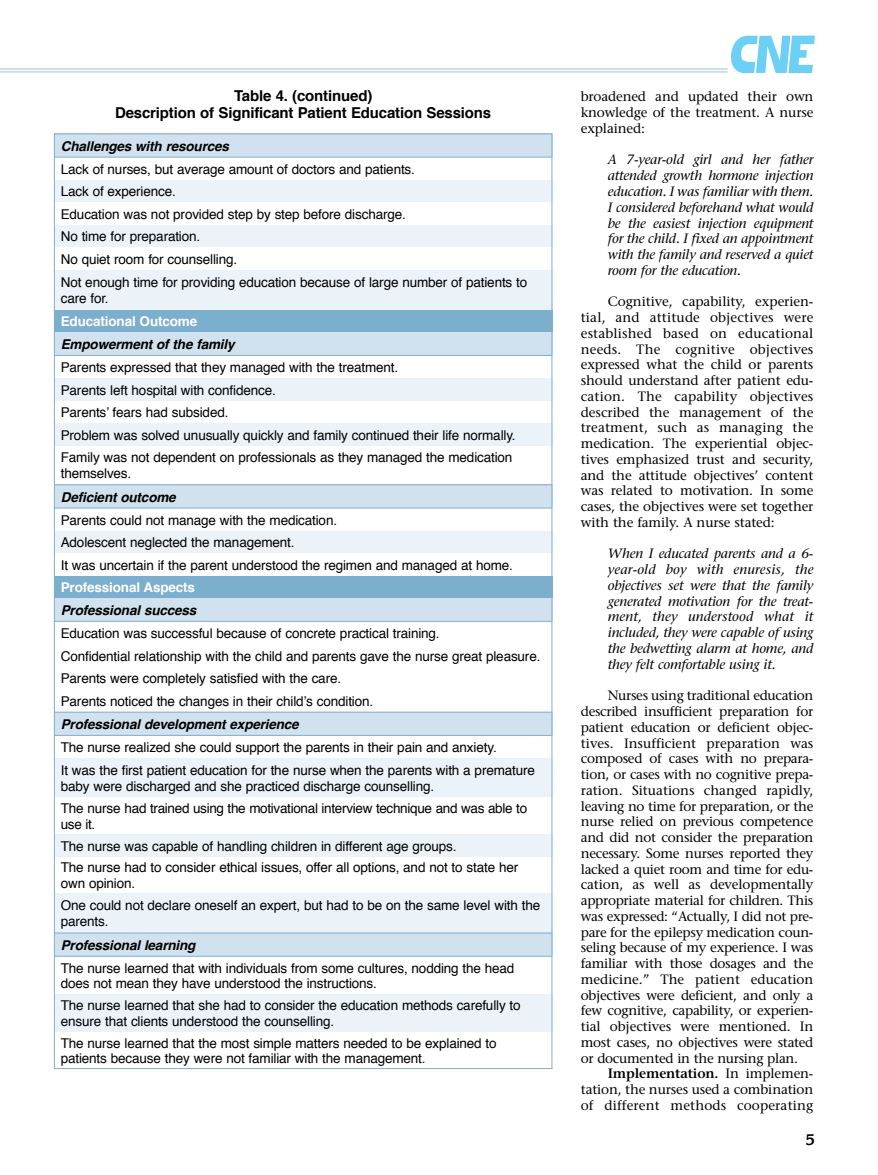
<style>
.page{position:relative;width:878px;height:1175px;background:#fff}
.page>*{position:absolute;margin:0;border:0;box-sizing:border-box;transform-origin:0 0}
.t1{font:700 15px/16.5px "Helvetica";letter-spacing:-.01em;color:#000;text-align:center}
.t2{font:700 15px "Korinna";color:#000}
.t3{font:13.5px/22.5px "Helvetica";letter-spacing:-.01em;color:#000}
.t4{font:13.5px/15.8px "Stone Serif";letter-spacing:-.01em;color:#000;text-align:justify}
.t5{font:italic 13.5px/15.8px "Stone Serif";letter-spacing:-.01em;color:#000;text-align:justify}
.t6{font:italic 700 13.5px "Helvetica";letter-spacing:-.01em;color:#000}
.t7{font:700 13.5px "Helvetica";letter-spacing:-.01em;color:#fff}
.s1{font-weight:600}
</style>
<div class="page">
<svg style="left:731px;top:36px;width:83px;height:37px"></svg>
<hr style="left:1px;top:71px;width:726px;height:2px;background:#bdd6e7">
<hr style="left:1px;top:68px;width:726px;height:2px;background:#bdd6e7">
<div style="left:54px;top:133px;width:498px;height:24px;background:#d1e2ee"></div>
<div style="left:54px;top:180px;width:498px;height:22px;background:#ebf3f8"></div>
<div style="left:54px;top:225px;width:498px;height:22px;background:#ebf3f8"></div>
<div style="left:54px;top:270px;width:498px;height:40px;background:#ebf3f8"></div>
<div style="left:54px;top:310px;width:498px;height:22px;background:#7caece"></div>
<div style="left:54px;top:332px;width:498px;height:23px;background:#d1e2ee"></div>
<div style="left:54px;top:378px;width:498px;height:23px;background:#ebf3f8"></div>
<div style="left:54px;top:423px;width:498px;height:23px;background:#ebf3f8"></div>
<div style="left:54px;top:485px;width:498px;height:23px;background:#d1e2ee"></div>
<div style="left:54px;top:531px;width:498px;height:22px;background:#ebf3f8"></div>
<div style="left:54px;top:576px;width:498px;height:22px;background:#7caece"></div>
<div style="left:54px;top:598px;width:498px;height:23px;background:#d1e2ee"></div>
<div style="left:54px;top:712px;width:498px;height:23px;background:#d1e2ee"></div>
<div style="left:54px;top:758px;width:498px;height:39px;background:#ebf3f8"></div>
<div style="left:54px;top:834px;width:498px;height:23px;background:#ebf3f8"></div>
<div style="left:54px;top:893px;width:498px;height:40px;background:#ebf3f8"></div>
<div style="left:54px;top:933px;width:498px;height:23px;background:#d1e2ee"></div>
<div style="left:54px;top:993px;width:498px;height:39px;background:#ebf3f8"></div>
<hr style="left:54px;top:133px;width:1px;height:935px;background:#7caece">
<hr style="left:551px;top:133px;width:1px;height:935px;background:#7caece">
<hr style="left:54px;top:133px;width:498px;height:1px;background:#7caece">
<hr style="left:54px;top:157px;width:498px;height:1px;background:#7caece">
<hr style="left:54px;top:355px;width:498px;height:1px;background:#7caece">
<hr style="left:54px;top:484px;width:498px;height:1px;background:#7caece">
<hr style="left:54px;top:507px;width:498px;height:1px;background:#7caece">
<hr style="left:54px;top:621px;width:498px;height:1px;background:#7caece">
<hr style="left:54px;top:711px;width:498px;height:1px;background:#7caece">
<hr style="left:54px;top:735px;width:498px;height:1px;background:#7caece">
<hr style="left:54px;top:932px;width:498px;height:1px;background:#7caece">
<hr style="left:54px;top:956px;width:498px;height:1px;background:#7caece">
<hr style="left:54px;top:1068px;width:498px;height:1px;background:#7caece">
<p class="t1" style="left:115px;top:89px;width:377px">Table 4. (continued)<br>Description of Significant Patient Education Sessions</p>
<p class="t6" style="left:61px;top:140px;width:170px">Challenges with resources</p>
<p class="t3" style="left:61px;top:159px;width:468px">Lack of nurses, but average amount of doctors and patients.<br>Lack of experience.<br>Education was not provided step by step before discharge.<br>No time for preparation.<br>No quiet room for counselling.<br>Not enough time for providing education because of large number of patients to</p>
<p class="t3" style="left:61px;top:288px;width:49px">care for.</p>
<p class="t7" style="left:61px;top:316px;width:138px">Educational Outcome</p>
<p class="t6" style="left:61px;top:338px;width:175px">Empowerment of the family</p>
<p class="t3" style="left:61px;top:357px;width:456px">Parents expressed that they managed with the treatment.<br>Parents left hospital with confidence.<br>Parents’ fears had subsided.<br>Problem was solved unusually quickly and family continued their life normally.<br>Family was not dependent on professionals as they managed the medication</p>
<p class="t3" style="left:61px;top:463px;width:72px">themselves.</p>
<p class="t6" style="left:61px;top:491px;width:116px">Deficient outcome</p>
<p class="t3" style="left:61px;top:510px;width:453px">Parents could not manage with the medication.<br>Adolescent neglected the management.<br>It was uncertain if the parent understood the regimen and managed at home.</p>
<p class="t7" style="left:61px;top:582px;width:136px">Professional Aspects</p>
<p class="t6" style="left:61px;top:604px;width:137px">Professional success</p>
<p class="t3" style="left:61px;top:623px;width:481px">Education was successful because of concrete practical training.<br>Confidential relationship with the child and parents gave the nurse great pleasure.<br>Parents were completely satisfied with the care.<br>Parents noticed the changes in their child’s condition.</p>
<p class="t6" style="left:61px;top:718px;width:239px">Professional development experience</p>
<p class="t3" style="left:61px;top:737px;width:475px">The nurse realized she could support the parents in their pain and anxiety.<br>It was the first patient education for the nurse when the parents with a premature</p>
<p class="t3" style="left:61px;top:775px;width:468px">baby were discharged and she practiced discharge counselling.<br>The nurse had trained using the motivational interview technique and was able to</p>
<p class="t3" style="left:61px;top:814px;width:459px;line-height:21.9px">use it.<br>The nurse was capable of handling children in different age groups.<br>The nurse had to consider ethical issues, offer all options, and not to state her</p>
<p class="t3" style="left:61px;top:873px;width:481px;line-height:22px">own opinion.<br>One could not declare oneself an expert, but had to be on the same level with the</p>
<p class="t3" style="left:61px;top:911px;width:49px">parents.</p>
<p class="t6" style="left:61px;top:939px;width:136px">Professional learning</p>
<p class="t3" style="left:61px;top:961px;width:455px;line-height:15.8px">The nurse learned that with individuals from some cultures, nodding the head does not mean they have understood the instructions.</p>
<p class="t3" style="left:61px;top:998px;width:461px;line-height:15.8px">The nurse learned that she had to consider the education methods carefully to ensure that clients understood the counselling.</p>
<p class="t3" style="left:61px;top:1036px;width:437px;line-height:15.8px">The nurse learned that the most simple matters needed to be explained to patients because they were not familiar with the management.</p>
<p class="t4" style="left:580px;top:90px;width:234px">broadened and updated their own knowledge of the treatment. A nurse explained:</p>
<p class="t5" style="left:607px;top:153px;width:207px">A 7-year-old girl and her father attended growth hormone injection education. I was familiar with them.<br>I considered beforehand what would be the easiest injection equipment for the child. I fixed an appointment with the family and reserved a quiet room for the education.</p>
<p class="t4" style="left:580px;top:295px;width:234px;text-indent:27px">Cognitive, capability, experien&shy;tial, and attitude objectives were established based on educational needs. The cognitive objectives expressed what the child or parents should understand after patient edu&shy;cation. The capability objectives described the management of the treatment, such as managing the medication. The experiential objec&shy;tives emphasized trust and security, and the attitude objectives’ content was related to motivation. In some cases, the objectives were set together with the family. A nurse stated:</p>
<p class="t5" style="left:607px;top:547px;width:207px">When I educated parents and a 6- year-old boy with enuresis, the objectives set were that the family generated motivation for the treat&shy;ment, they understood what it included, they were capable of using the bedwetting alarm at home, and they felt comfortable using it.</p>
<p class="t4" style="left:580px;top:689px;width:234px;text-indent:27px">Nurses using traditional education described insufficient preparation for patient education or deficient objec&shy;tives. Insuffi cient preparation was composed of cases with no prepara&shy;tion, or cases with no cognitive prepa&shy;ration. Situations changed rapidly, leaving no time for preparation, or the nurse relied on previous competence and did not consider the preparation necessary. Some nurses reported they lacked a quiet room and time for edu&shy;cation, as well as developmentally appropriate material for children. This was expressed: “Actually, I did not pre&shy;pare for the epilepsy medication coun&shy;seling because of my experience. I was familiar with those dosages and the medicine.” The patient education objectives were deficient, and only a few cognitive, capability, or experien&shy;tial objectives were mentioned. In most cases, no objectives were stated or documented in the nursing plan.</p>
<p class="t4" style="left:580px;top:1067px;width:234px;text-indent:27px"><span class="s1">Implementation.</span> In implemen&shy;tation, the nurses used a combination of different methods cooperating</p>
<p class="t2" style="left:805px;top:1134px;width:11px">5</p>
</div>
